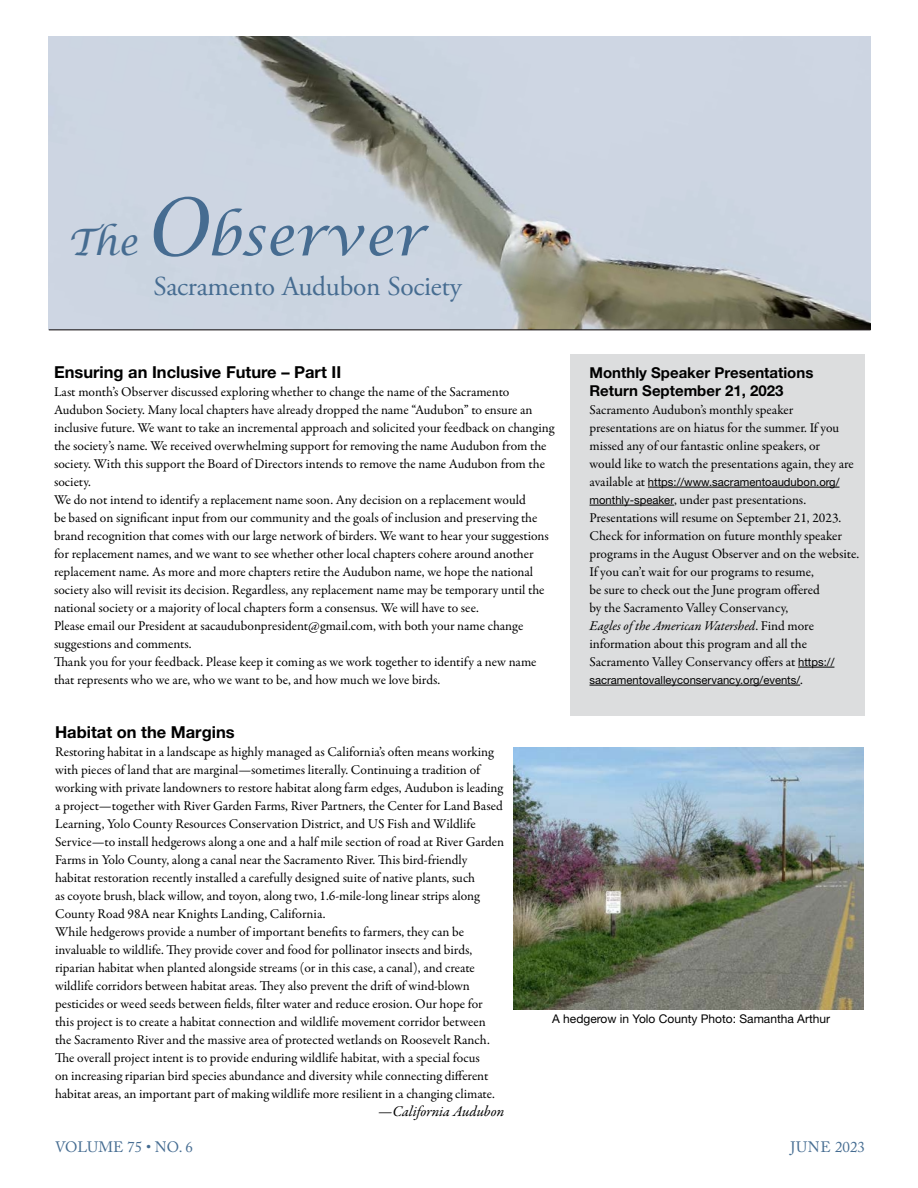
<style>
.page{position:relative;width:918px;height:1188px;background:#fff}
.page>*{position:absolute;margin:0;border:0;box-sizing:border-box;transform-origin:0 0}
.t1{font:italic 54.75px "Lucida Calligraphy";color:#466c91}
.t2{font:27.45px "Adobe Garamond Pro";letter-spacing:-.01em;color:#466c91}
.t3{font:700 16.5px "Helvetica Neue LT Std";color:#000}
.t4{font:700 15px/18px "Helvetica Neue LT Std";color:#000}
.t5{font:italic 15px "Garamond Premr Pro";letter-spacing:-.005em;color:#000}
.t6{font:15px "Adobe Caslon Pro";color:#456c91}
.t7{font:15px "Adobe Caslon Pro";letter-spacing:.02em;color:#456c91}
.t8{font:13.5px/18px "Garamond Premr Pro";color:#000}
.t9{font:12px "Helvetica Neue LT Std";color:#000}
.t10{font:11.25px "Helvetica Neue LT Std";color:#000}
.s1{font-size:36.45px}
.s2{font-size:79.2px}
.s3{font-family:"Garamond Premr Pro";font-size:13.5px}
.s4{font-family:"Helvetica Neue LT Std";font-size:11.25px}
.s5{font-style:italic}
</style>
<div class="page">
<div style="left:570px;top:354px;width:294px;height:362px;background:#dcddde"></div>
<img style="left:49px;top:37px;width:822px;height:292px">
<hr style="left:49px;top:329px;width:822px;height:1px;background:#231f20">
<hr style="left:648px;top:487px;width:192px;height:1px;background:#000">
<hr style="left:590px;top:505px;width:84px;height:1px;background:#000">
<hr style="left:798px;top:667px;width:36px;height:1px;background:#000">
<hr style="left:590px;top:685px;width:210px;height:1px;background:#000">
<img style="left:514px;top:747px;width:350px;height:263px">
<h1 class="t1" style="left:68px;top:203px;width:359px"><span class="s1">The</span> <span class="s2">O</span>bserver</h1>
<h2 class="t2" style="left:154px;top:270px;width:310px">Sacramento Audubon Society</h2>
<p class="t3" style="left:54px;top:362px;width:289px">Ensuring an Inclusive Future – Part II</p>
<p class="t8" style="left:54px;top:383px;width:502px">Last month’s Observer discussed exploring whether to change the name of the Sacramento Audubon Society. Many local chapters have already dropped the name “Audubon” to ensure an inclusive future. We want to take an incremental approach and solicited your feedback on changing the society’s name. We received overwhelming support for removing the name Audubon from the society. With this support the Board of Directors intends to remove the name Audubon from the society.<br>We do not intend to identify a replacement name soon. Any decision on a replacement would<br>be based on significant input from our community and the goals of inclusion and preserving the brand recognition that comes with our large network of birders. We want to hear your suggestions for replacement names, and we want to see whether other local chapters cohere around another replacement name. As more and more chapters retire the Audubon name, we hope the national society also will revisit its decision. Regardless, any replacement name may be temporary until the national society or a majority of local chapters form a consensus. We will have to see.<br>Please email our President at sacaudubonpresident@gmail.com, with both your name change suggestions and comments.<br>Thank you for your feedback. Please keep it coming as we work together to identify a new name that represents who we are, who we want to be, and how much we love birds.</p>
<p class="t3" style="left:55px;top:722px;width:181px">Habitat on the Margins</p>
<p class="t8" style="left:55px;top:743px;width:451px">Restoring habitat in a landscape as highly managed as California’s often means working with pieces of land that are marginal—sometimes literally. Continuing a tradition of working with private landowners to restore habitat along farm edges, Audubon is leading a project—together with River Garden Farms, River Partners, the Center for Land Based Learning, Yolo County Resources Conservation District, and US Fish and Wildlife Service—to install hedgerows along a one and a half mile section of road at River Garden Farms in Yolo County, along a canal near the Sacramento River. This bird-friendly habitat restoration recently installed a carefully designed suite of native plants, such<br>as coyote brush, black willow, and toyon, along two, 1.6-mile-long linear strips along County Road 98A near Knights Landing, California.<br>While hedgerows provide a number of important benefits to farmers, they can be invaluable to wildlife. They provide cover and food for pollinator insects and birds, riparian habitat when planted alongside streams (or in this case, a canal), and create wildlife corridors between habitat areas. They also prevent the drift of wind-blown pesticides or weed seeds between fields, filter water and reduce erosion. Our hope for this project is to create a habitat connection and wildlife movement corridor between the Sacramento River and the massive area of protected wetlands on Roosevelt Ranch.<br>The overall project intent is to provide enduring wildlife habitat, with a special focus<br>on increasing riparian bird species abundance and diversity while connecting different habitat areas, an important part of making wildlife more resilient in a changing climate.</p>
<p class="t5" style="left:378px;top:1102px;width:128px">—California Audubon</p>
<p class="t4" style="left:590px;top:363px;width:225px">Monthly Speaker Presentations<br>Return September 21, 2023</p>
<p class="t8" style="left:590px;top:401px;width:266px">Sacramento Audubon’s monthly speaker presentations are on hiatus for the summer. If you missed any of our fantastic online speakers, or would like to watch the presentations again, they are</p>
<p class="t10" style="left:590px;top:475px;width:252px"><span class="s3">available at</span> https://www.sacramentoaudubon.org/</p>
<p class="t8" style="left:589px;top:491px;width:271px"><span class="s4">monthly-speaker</span>, under past presentations.<br>Presentations will resume on September 21, 2023.<br>Check for information on future monthly speaker programs in the August Observer and on the website.<br>If you can’t wait for our programs to resume,<br>be sure to check out the June program offered<br>by the Sacramento Valley Conservancy,<br><span class="s5">Eagles of the American Watershed</span>. Find more information about this program and all the Sacramento Valley Conservancy offers at <span class="s4">https://</span></p>
<p class="t10" style="left:589px;top:673px;width:215px">sacramentovalleyconservancy.org/events/<span class="s3">.</span></p>
<p class="t9" style="left:552px;top:1012px;width:280px">A hedgerow in Yolo County Photo: Samantha Arthur</p>
<p class="t6" style="left:55px;top:1138px;width:139px">VOLUME 75 • NO. 6</p>
<p class="t7" style="left:791px;top:1138px;width:76px">JUNE 2023</p>
</div>
